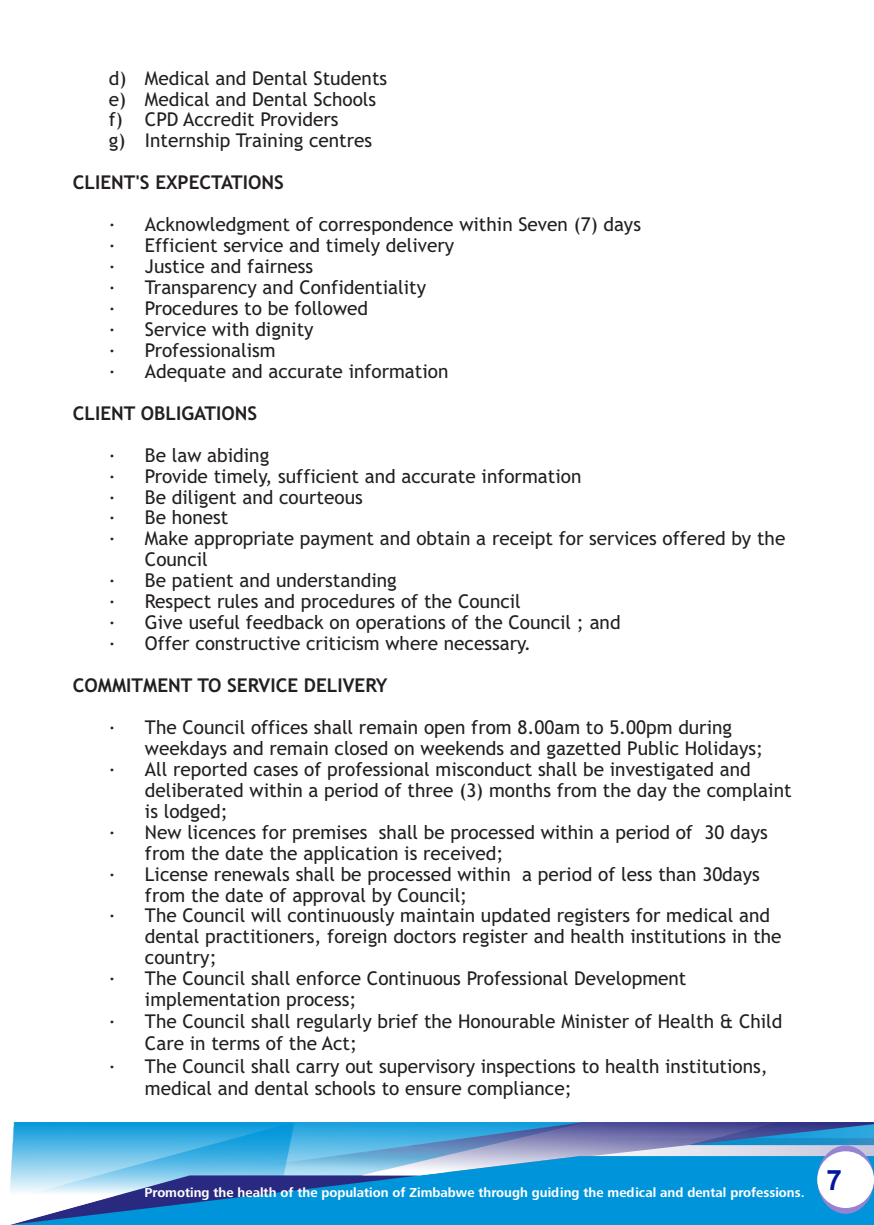
<style>
.page{position:relative;width:874px;height:1225px;background:#fff}
.page>*{position:absolute;margin:0;border:0;box-sizing:border-box;transform-origin:0 0}
.t1{font:19px/21px "Trebuchet MS";color:#231f20}
.t2{font:700 19px "Trebuchet MS";color:#231f20}
.t3{font:700 13.4px "Frutiger Next Pro";color:#fff}
</style>
<div class="page">
<img style="left:10px;top:1123px;width:863px;height:101px">
<svg style="left:816px;top:1145px;width:57px;height:68px"></svg>
<div style="left:816px;top:1151px;width:57px;height:57px;background:#fff;border-radius:50%"></div>
<p class="t1" style="left:109px;top:69px;width:280px">d) Medical and Dental Students e) Medical and Dental Schools f) CPD Accredit Providers<br>g) Internship Training centres</p>
<p class="t2" style="left:73px;top:175px;width:212px">CLIENT'S EXPECTATIONS</p>
<p class="t1" style="left:109px;top:216px;width:533px">· Acknowledgment of correspondence within Seven (7) days · Efficient service and timely delivery<br>· Justice and fairness<br>· Transparency and Confidentiality<br>· Procedures to be followed<br>· Service with dignity<br>· Professionalism<br>· Adequate and accurate information</p>
<p class="t2" style="left:73px;top:406px;width:186px">CLIENT OBLIGATIONS</p>
<p class="t1" style="left:109px;top:446px;width:162px">· Be law abiding</p>
<p class="t1" style="left:109px;top:467px;width:473px">· Provide timely, sufficient and accurate information</p>
<p class="t1" style="left:109px;top:488px;width:255px">· Be diligent and courteous</p>
<p class="t1" style="left:109px;top:509px;width:121px">· Be honest</p>
<p class="t1" style="left:109px;top:530px;width:677px">· Make appropriate payment and obtain a receipt for services offered by the</p>
<p class="t1" style="left:145px;top:551px;width:64px">Council</p>
<p class="t1" style="left:109px;top:572px;width:289px">· Be patient and understanding</p>
<p class="t1" style="left:109px;top:593px;width:413px">· Respect rules and procedures of the Council</p>
<p class="t1" style="left:109px;top:613px;width:513px">· Give useful feedback on operations of the Council ; and</p>
<p class="t1" style="left:109px;top:634px;width:423px">· Offer constructive criticism where necessary.</p>
<p class="t2" style="left:73px;top:678px;width:316px">COMMITMENT TO SERVICE DELIVERY</p>
<p class="t1" style="left:109px;top:718px;width:624px">· The Council offices shall remain open from 8.00am to 5.00pm during</p>
<p class="t1" style="left:145px;top:739px;width:619px">weekdays and remain closed on weekends and gazetted Public Holidays;</p>
<p class="t1" style="left:109px;top:760px;width:643px">· All reported cases of professional misconduct shall be investigated and</p>
<p class="t1" style="left:145px;top:781px;width:647px">deliberated within a period of three (3) months from the day the complaint</p>
<p class="t1" style="left:145px;top:802px;width:84px">is lodged;</p>
<p class="t1" style="left:109px;top:823px;width:660px">· New licences for premises shall be processed within a period of 30 days</p>
<p class="t1" style="left:145px;top:844px;width:360px">from the date the application is received;</p>
<p class="t1" style="left:109px;top:865px;width:652px">· License renewals shall be processed within a period of less than 30days</p>
<p class="t1" style="left:145px;top:886px;width:323px">from the date of approval by Council;</p>
<p class="t1" style="left:109px;top:907px;width:662px">· The Council will continuously maintain updated registers for medical and</p>
<p class="t1" style="left:145px;top:928px;width:637px">dental practitioners, foreign doctors register and health institutions in the</p>
<p class="t1" style="left:145px;top:948px;width:73px">country;</p>
<p class="t1" style="left:109px;top:969px;width:578px">· The Council shall enforce Continuous Professional Development</p>
<p class="t1" style="left:145px;top:990px;width:213px">implementation process;</p>
<p class="t1" style="left:109px;top:1012px;width:674px">· The Council shall regularly brief the Honourable Minister of Health &amp; Child</p>
<p class="t1" style="left:145px;top:1035px;width:213px">Care in terms of the Act;</p>
<p class="t1" style="left:109px;top:1057px;width:660px">· The Council shall carry out supervisory inspections to health institutions,</p>
<p class="t1" style="left:145px;top:1079px;width:428px">medical and dental schools to ensure compliance;</p>
<p class="t3" style="left:144px;top:1187px;width:698px">Promoting the health of the population of Zimbabwe through guiding the medical and dental professions. <sup>7</sup></p>
</div>
